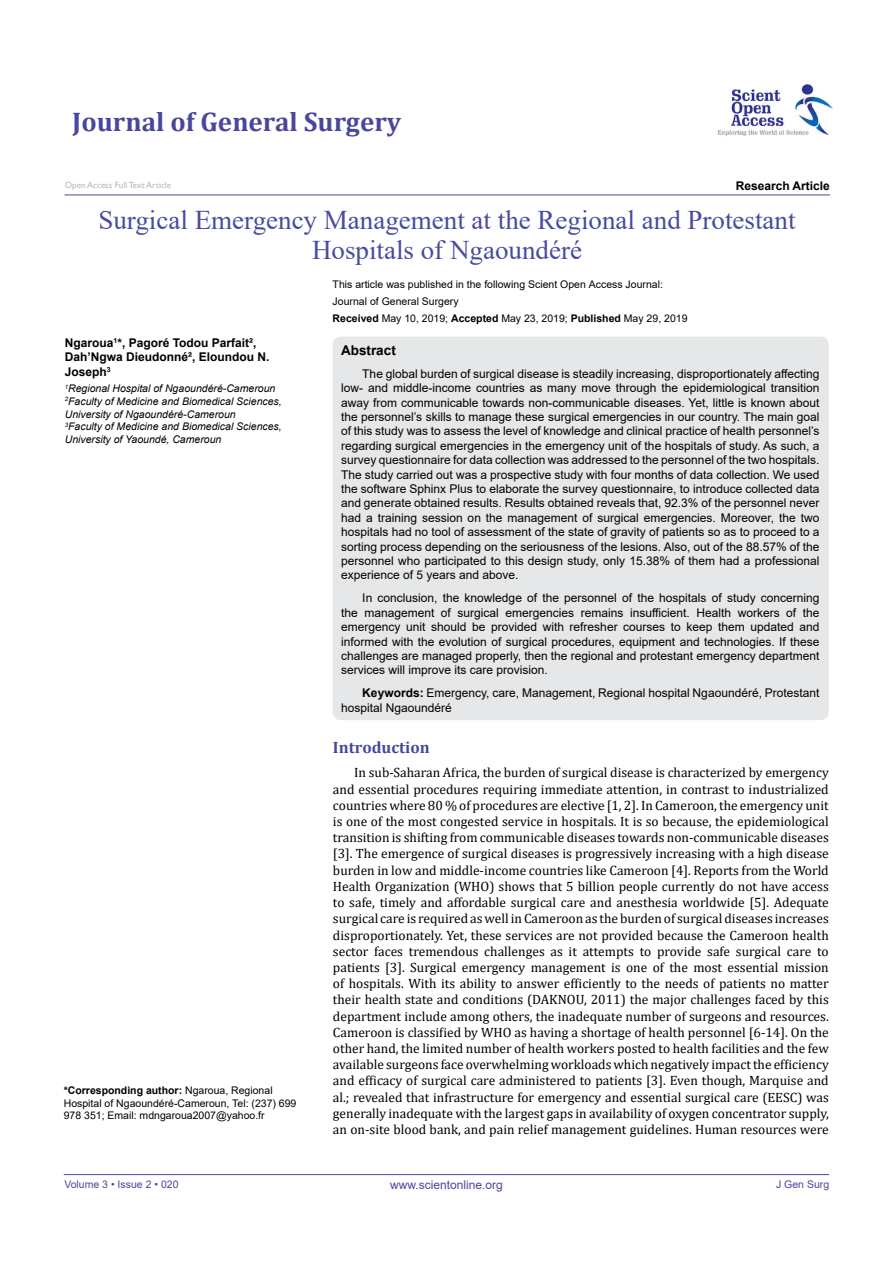
<style>
.page{position:relative;width:893px;height:1263px;background:#fff}
.page>*{position:absolute;margin:0;border:0;box-sizing:border-box;transform-origin:0 0}
.t1{font:27px/30px "Times New Roman";color:#474ca0;text-align:center}
.t2{font:700 27px "Cambria";color:#49479d}
.t3{font:700 16.5px "Cambria";color:#49479d}
.t4{font:13.5px/16.2px "Cambria";color:#000;text-align:justify}
.t5{font:700 13.5px "Arial";color:#000}
.t6{font:12px/14.4px "Arial";color:#000;text-align:justify}
.t7{font:700 12px/14.4px "Arial";color:#000}
.t8{font:12px "Arial";color:#49479d}
.t9{font:10.5px/12.6px "Arial";color:#000}
.t10{font:italic 10.5px/12.6px "Arial";color:#000}
.t11{font:10.5px "Arial";color:#49479d}
.t12{font:9px "Gill Sans";color:#b8babc}
.s1{font-weight:700}
</style>
<div class="page">
<hr style="left:64px;top:1174px;width:765px;height:1px;background:#49479d">
<img style="left:717px;top:84px;width:116px;height:52px">
<hr style="left:65px;top:195px;width:765px;height:1px;background:#49479d">
<div style="left:333px;top:337px;width:496px;height:383px;background:#e6e7e8;border-radius:9px"></div>
<h1 class="t2" style="left:72px;top:103px;width:330px">Journal of General Surgery</h1>
<p class="t12" style="left:65px;top:179px;width:108px">Open Access Full Text Article</p>
<p class="t7" style="left:736px;top:179px;width:96px">Research Article</p>
<h1 class="t1" style="left:98px;top:204px;width:699px">Surgical Emergency Management at the Regional and Protestant<br>Hospitals of Ngaoundéré</h1>
<p class="t7" style="left:65px;top:335px;width:206px">Ngaroua<sup>1</sup>*, Pagoré Todou Parfait²,<br>Dah’Ngwa Dieudonné², Eloundou N.<br>Joseph<sup>3</sup></p>
<p class="t10" style="left:65px;top:383px;width:218px"><sup>1</sup>Regional Hospital of Ngaoundéré-Cameroun <sup>2</sup>Faculty of Medicine and Biomedical Sciences, University of Ngaoundéré-Cameroun<br><sup>3</sup>Faculty of Medicine and Biomedical Sciences, University of Yaoundé, Cameroun</p>
<p class="t9" style="left:64px;top:1084px;width:234px"><span class="s1">*Corresponding author:</span> Ngaroua, Regional<br>Hospital of Ngaoundéré-Cameroun, Tel: (237) 699<br>978 351; Email: mdngaroua2007@yahoo.fr</p>
<p class="t9" style="left:333px;top:276px;width:356px;line-height:16.8px">This article was published in the following Scient Open Access Journal:<br>Journal of General Surgery<br><span class="s1">Received</span> May 10, 2019; <span class="s1">Accepted</span> May 23, 2019; <span class="s1">Published</span> May 29, 2019</p>
<p class="t5" style="left:341px;top:341px;width:56px">Abstract</p>
<p class="t6" style="left:341px;top:366px;width:480px;text-indent:21px">The global burden of surgical disease is steadily increasing, disproportionately affecting low- and middle-income countries as many move through the epidemiological transition away from communicable towards non-communicable diseases. Yet, little is known about the personnel’s skills to manage these surgical emergencies in our country. The main goal of this study was to assess the level of knowledge and clinical practice of health personnel’s regarding surgical emergencies in the emergency unit of the hospitals of study. As such, a survey questionnaire for data collection was addressed to the personnel of the two hospitals.<br>The study carried out was a prospective study with four months of data collection. We used the software Sphinx Plus to elaborate the survey questionnaire, to introduce collected data and generate obtained results. Results obtained reveals that, 92.3% of the personnel never had a training session on the management of surgical emergencies. Moreover, the two hospitals had no tool of assessment of the state of gravity of patients so as to proceed to a sorting process depending on the seriousness of the lesions. Also, out of the 88.57% of the personnel who participated to this design study, only 15.38% of them had a professional experience of 5 years and above.</p>
<p class="t6" style="left:341px;top:591px;width:480px;text-indent:21px">In conclusion, the knowledge of the personnel of the hospitals of study concerning the management of surgical emergencies remains insufficient. Health workers of the emergency unit should be provided with refresher courses to keep them updated and informed with the evolution of surgical procedures, equipment and technologies. If these challenges are managed properly, then the regional and protestant emergency department services will improve its care provision.</p>
<p class="t6" style="left:341px;top:686px;width:480px;text-indent:21px"><span class="s1">Keywords:</span> Emergency, care, Management, Regional hospital Ngaoundéré, Protestant hospital Ngaoundéré</p>
<p class="t3" style="left:333px;top:735px;width:98px">Introduction</p>
<p class="t4" style="left:333px;top:765px;width:497px;text-indent:21px">In sub-Saharan Africa, the burden of surgical disease is characterized by emergency and essential procedures requiring immediate attention, in contrast to industrialized countries where 80 % of procedures are elective [1, 2]. In Cameroon, the emergency unit is one of the most congested service in hospitals. It is so because, the epidemiological transition is shifting from communicable diseases towards non-communicable diseases [3]. The emergence of surgical diseases is progressively increasing with a high disease burden in low and middle-income countries like Cameroon [4]. Reports from the World Health Organization (WHO) shows that 5 billion people currently do not have access to safe, timely and affordable surgical care and anesthesia worldwide [5]. Adequate surgical care is required as well in Cameroon as the burden of surgical diseases increases disproportionately. Yet, these services are not provided because the Cameroon health sector faces tremendous challenges as it attempts to provide safe surgical care to patients [3]. Surgical emergency management is one of the most essential mission of hospitals. With its ability to answer efficiently to the needs of patients no matter their health state and conditions (DAKNOU, 2011) the major challenges faced by this department include among others, the inadequate number of surgeons and resources.<br>Cameroon is classified by WHO as having a shortage of health personnel [6-14]. On the other hand, the limited number of health workers posted to health facilities and the few available surgeons face overwhelming workloads which negatively impact the efficiency and efficacy of surgical care administered to patients [3]. Even though, Marquise and al.; revealed that infrastructure for emergency and essential surgical care (EESC) was generally inadequate with the largest gaps in availability of oxygen concentrator supply, an on-site blood bank, and pain relief management guidelines. Human resources were</p>
<p class="t11" style="left:64px;top:1177px;width:116px">Volume 3 • Issue 2 • 020</p>
<p class="t8" style="left:390px;top:1177px;width:114px">www.scientonline.org</p>
<p class="t11" style="left:776px;top:1177px;width:55px">J Gen Surg</p>
</div>
